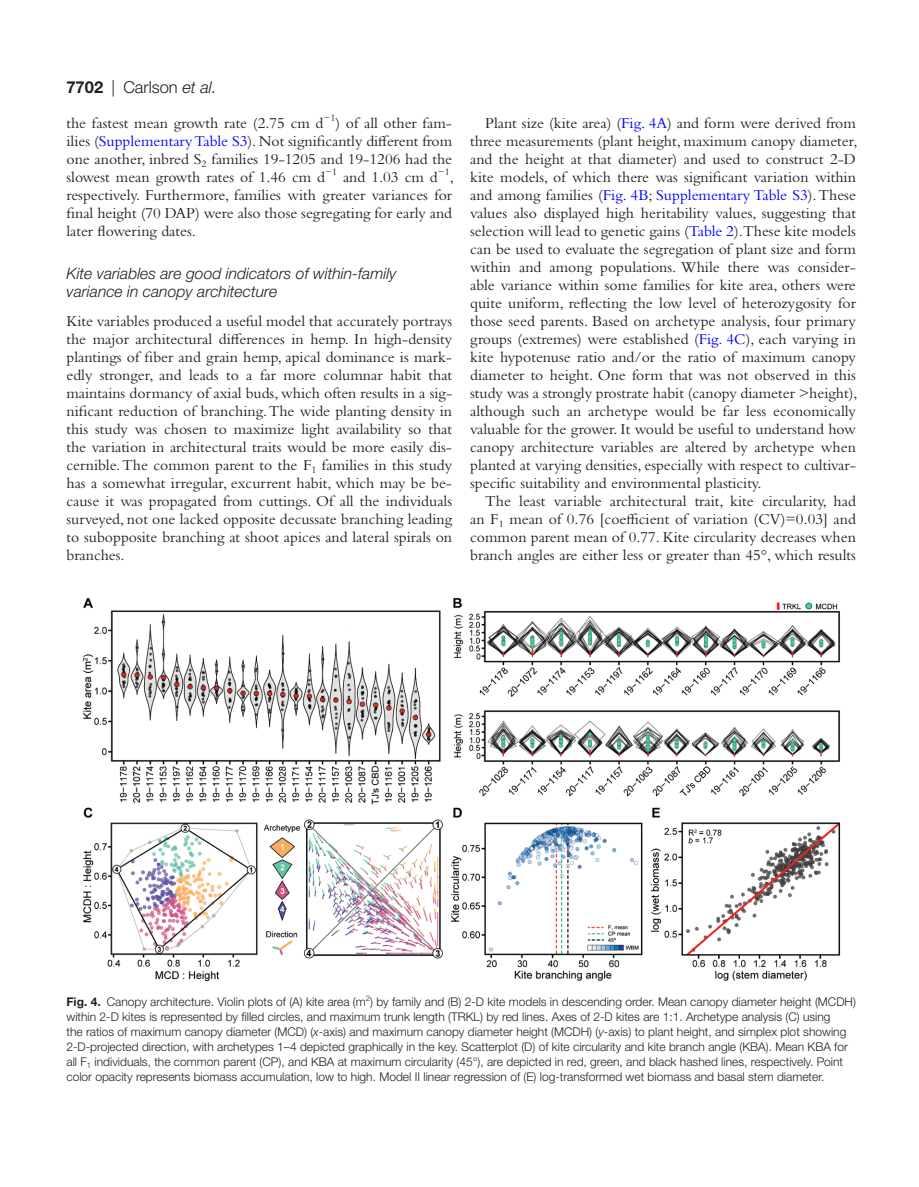
<style>
.page{position:relative;width:919px;height:1187px;background:#fff}
.page>*{position:absolute;margin:0;border:0;box-sizing:border-box;transform-origin:0 0}
.t1{font:300 16.5px "Helvetica Neue LT Std";color:#231f20}
.t2{font:15.75px/18px "Bembo Std";color:#231f20;text-align:justify}
.t3{font:italic 300 15.75px/18px "Helvetica Neue LT Std";color:#231f20}
.t4{font:300 12px/15px "Helvetica Neue LT Std";color:#231f20}
.s1{font-weight:700}
.s2{font-style:italic}
.s3{color:#00f}
</style>
<div class="page">
<img style="left:82px;top:598px;width:758px;height:383px">
<p class="t1" style="left:66px;top:77px;width:152px"><span class="s1">7702</span> | Carlson <span class="s2">et al.</span></p>
<p class="t2" style="left:66px;top:113px;width:389px">the fastest mean growth rate (2.75 cm d<sup>−1</sup>) of all other fam&shy;ilies (<span class="s3">Supplementary Table S3</span>). Not significantly different from one another, inbred S<sub>2</sub> families 19-1205 and 19-1206 had the slowest mean growth rates of 1.46 cm d<sup>−1</sup> and 1.03 cm d<sup>−1</sup>, respectively. Furthermore, families with greater variances for final height (70 DAP) were also those segregating for early and later flowering dates.</p>
<p class="t3" style="left:66px;top:264px;width:331px">Kite variables are good indicators of within-family variance in canopy architecture</p>
<p class="t2" style="left:66px;top:311px;width:387px">Kite variables produced a useful model that accurately portrays the major architectural differences in hemp. In high-density plantings of fiber and grain hemp, apical dominance is mark&shy;edly stronger, and leads to a far more columnar habit that maintains dormancy of axial buds, which often results in a sig&shy;nificant reduction of branching. The wide planting density in this study was chosen to maximize light availability so that the variation in architectural traits would be more easily dis&shy;cernible. The common parent to the F<sub>1</sub> families in this study has a somewhat irregular, excurrent habit, which may be be&shy;cause it was propagated from cuttings. Of all the individuals surveyed, not one lacked opposite decussate branching leading to subopposite branching at shoot apices and lateral spirals on branches.</p>
<p class="t2" style="left:470px;top:113px;width:389px;text-indent:15px">Plant size (kite area) (<span class="s3">Fig. 4A</span>) and form were derived from three measurements (plant height, maximum canopy diameter, and the height at that diameter) and used to construct 2-D kite models, of which there was significant variation within and among families (<span class="s3">Fig. 4B</span>; <span class="s3">Supplementary Table S3</span>). These values also displayed high heritability values, suggesting that selection will lead to genetic gains (<span class="s3">Table 2</span>).These kite models can be used to evaluate the segregation of plant size and form within and among populations. While there was consider&shy;able variance within some families for kite area, others were quite uniform, reflecting the low level of heterozygosity for those seed parents. Based on archetype analysis, four primary groups (extremes) were established (<span class="s3">Fig. 4C</span>), each varying in kite hypotenuse ratio and/or the ratio of maximum canopy diameter to height. One form that was not observed in this study was a strongly prostrate habit (canopy diameter &gt;height), although such an archetype would be far less economically valuable for the grower. It would be useful to understand how canopy architecture variables are altered by archetype when planted at varying densities, especially with respect to cultivar&shy;specific suitability and environmental plasticity.</p>
<p class="t2" style="left:470px;top:491px;width:387px;text-indent:15px">The least variable architectural trait, kite circularity, had an F<sub>1</sub> mean of 0.76 [coefficient of variation (CV)=0.03] and common parent mean of 0.77. Kite circularity decreases when branch angles are either less or greater than 45°, which results</p>
<p class="t4" style="left:66px;top:993px;width:791px"><span class="s1">Fig. 4.</span> Canopy architecture. Violin plots of (A) kite area (m<sup>2</sup>) by family and (B) 2-D kite models in descending order. Mean canopy diameter height (MCDH) within 2-D kites is represented by filled circles, and maximum trunk length (TRKL) by red lines. Axes of 2-D kites are 1:1. Archetype analysis (C) using<br>the ratios of maximum canopy diameter (MCD) (<span class="s2">x</span>-axis) and maximum canopy diameter height (MCDH) (<span class="s2">y</span>-axis) to plant height, and simplex plot showing 2-D-projected direction, with archetypes 1–4 depicted graphically in the key. Scatterplot (D) of kite circularity and kite branch angle (KBA). Mean KBA for all F<sub>1</sub> individuals, the common parent (CP), and KBA at maximum circularity (45°), are depicted in red, green, and black hashed lines, respectively. Point color opacity represents biomass accumulation, low to high. Model II linear regression of (E) log-transformed wet biomass and basal stem diameter.</p>
</div>
